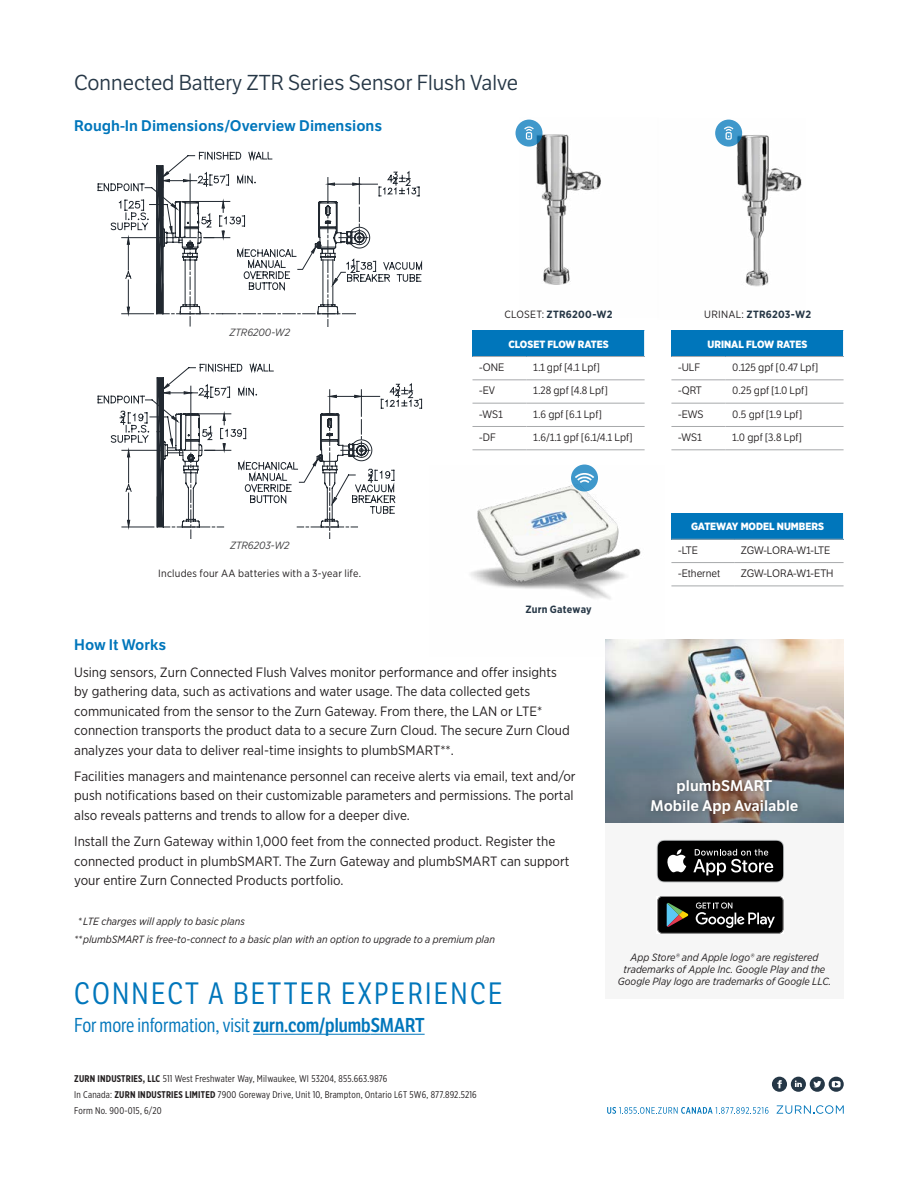
<style>
.page{position:relative;width:918px;height:1188px;background:#fff}
.page>*{position:absolute;margin:0;border:0;box-sizing:border-box;transform-origin:0 0}
.t1{font:30px "LFT Etica Condensed";letter-spacing:.075em;color:#0076bb}
.t2{font:21px "LFT Etica Bk";color:#263746}
.t3{font:19.5px "LFT Etica Condensed";color:#0076bb}
.t4{font:15px "LFT Etica SB";color:#0076bb}
.t5{font:15px/19.5px "LFT Etica SB";color:#fff;text-align:center}
.t6{font:13.5px/19.5px "Gotham Narrow";color:#231f20}
.t7{font:italic 10.5px/12px "Gotham Narrow";color:#231f20}
.t8{font:10.5px "LFT Etica Bk";color:#231f20}
.t9{font:900 10.5px "Gotham Narrow";color:#fff}
.t10{font:700 10.5px "Gotham Narrow";letter-spacing:.02em;color:#263746}
.t11{font:10.5px "Gotham Narrow";letter-spacing:.02em;color:#231f20}
.t12{font:italic 10.5px "Gotham Narrow";color:#414042}
.t13{font:9.75px/15.6px "Gotham X Narrow";letter-spacing:.02em;color:#231f20}
.s1{font-weight:400;color:#231f20}
.s2{font-weight:600}
.s3{font-weight:700}
</style>
<div class="page">
<svg style="left:772px;top:1077px;width:72px;height:15px"></svg>
<svg style="left:607px;top:1107px;width:162px;height:7px"></svg>
<svg style="left:777px;top:1105px;width:67px;height:9px"></svg>
<svg style="left:98px;top:151px;width:324px;height:176px"></svg>
<svg style="left:98px;top:363px;width:324px;height:176px"></svg>
<img style="left:526px;top:119px;width:276px;height:168px">
<svg style="left:516px;top:120px;width:27px;height:27px"></svg>
<svg style="left:715px;top:120px;width:27px;height:27px"></svg>
<img style="left:470px;top:485px;width:171px;height:115px">
<svg style="left:571px;top:465px;width:27px;height:27px"></svg>
<hr style="left:253px;top:1034px;width:118px;height:1px;background:#0076bb">
<hr style="left:371px;top:1034px;width:54px;height:1px;background:#0076bb">
<div style="left:605px;top:812px;width:239px;height:187px;background:#f6f6f6"></div>
<svg style="left:657px;top:896px;width:126px;height:38px;background:#2a2c2b"></svg>
<svg style="left:657px;top:840px;width:127px;height:42px;background:#303030"></svg>
<img style="left:605px;top:639px;width:239px;height:183px">
<div style="left:645px;top:774px;width:159px;height:46px;background:#231f20;opacity:.45"></div>
<div style="left:472px;top:330px;width:173px;height:27px;background:#0076bb"></div>
<hr style="left:472px;top:380px;width:54px;height:1px;background:#a7a9ac">
<hr style="left:526px;top:380px;width:119px;height:1px;background:#a7a9ac">
<hr style="left:472px;top:403px;width:54px;height:1px;background:#a7a9ac">
<hr style="left:526px;top:403px;width:119px;height:1px;background:#a7a9ac">
<hr style="left:472px;top:426px;width:54px;height:1px;background:#a7a9ac">
<hr style="left:526px;top:426px;width:119px;height:1px;background:#a7a9ac">
<svg style="left:644px;top:330px;width:1px;height:26px"></svg>
<hr style="left:472px;top:356px;width:54px;height:1px;background:#a7a9ac">
<hr style="left:526px;top:356px;width:119px;height:1px;background:#a7a9ac">
<hr style="left:472px;top:450px;width:54px;height:1px;background:#a7a9ac">
<hr style="left:526px;top:450px;width:119px;height:1px;background:#a7a9ac">
<div style="left:671px;top:330px;width:173px;height:27px;background:#0076bb"></div>
<hr style="left:671px;top:380px;width:54px;height:1px;background:#a7a9ac">
<hr style="left:725px;top:380px;width:119px;height:1px;background:#a7a9ac">
<hr style="left:671px;top:403px;width:54px;height:1px;background:#a7a9ac">
<hr style="left:725px;top:403px;width:119px;height:1px;background:#a7a9ac">
<hr style="left:725px;top:426px;width:119px;height:1px;background:#a7a9ac">
<svg style="left:843px;top:330px;width:1px;height:26px"></svg>
<hr style="left:671px;top:426px;width:54px;height:1px;background:#a7a9ac">
<hr style="left:671px;top:356px;width:54px;height:1px;background:#a7a9ac">
<hr style="left:725px;top:356px;width:119px;height:1px;background:#a7a9ac">
<hr style="left:671px;top:450px;width:54px;height:1px;background:#a7a9ac">
<hr style="left:725px;top:450px;width:119px;height:1px;background:#a7a9ac">
<div style="left:671px;top:513px;width:173px;height:26px;background:#0076bb"></div>
<hr style="left:734px;top:562px;width:110px;height:1px;background:#a7a9ac">
<svg style="left:843px;top:513px;width:1px;height:26px"></svg>
<hr style="left:671px;top:562px;width:63px;height:1px;background:#a7a9ac">
<hr style="left:671px;top:539px;width:63px;height:1px;background:#a7a9ac">
<hr style="left:734px;top:539px;width:110px;height:1px;background:#a7a9ac">
<hr style="left:671px;top:586px;width:63px;height:1px;background:#a7a9ac">
<hr style="left:734px;top:586px;width:110px;height:1px;background:#a7a9ac">
<h2 class="t2" style="left:74px;top:70px;width:445px">Connected Battery ZTR Series Sensor Flush Valve</h2>
<p class="t4" style="left:74px;top:117px;width:310px">Rough-In Dimensions/Overview Dimensions</p>
<p class="t12" style="left:230px;top:326px;width:62px">ZTR6200-W2</p>
<p class="t12" style="left:230px;top:538px;width:61px">ZTR6203-W2</p>
<p class="t11" style="left:158px;top:567px;width:204px">Includes four AA batteries with a 3-year life.</p>
<p class="t10" style="left:505px;top:307px;width:110px"><span class="s1">CLOSET:</span> ZTR6200-W2</p>
<p class="t10" style="left:704px;top:307px;width:108px"><span class="s1">URINAL:</span> ZTR6203-W2</p>
<p class="t9" style="left:508px;top:337px;width:102px">CLOSET FLOW RATES</p>
<p class="t8" style="left:479px;top:361px;width:27px">-ONE</p>
<p class="t8" style="left:533px;top:361px;width:68px">1.1 gpf [4.1 Lpf]</p>
<p class="t8" style="left:479px;top:384px;width:18px">-EV</p>
<p class="t8" style="left:533px;top:384px;width:76px">1.28 gpf [4.8 Lpf]</p>
<p class="t8" style="left:479px;top:408px;width:25px">-WS1</p>
<p class="t8" style="left:533px;top:408px;width:70px">1.6 gpf [6.1 Lpf]</p>
<p class="t8" style="left:479px;top:431px;width:18px">-DF</p>
<p class="t8" style="left:533px;top:431px;width:101px">1.6/1.1 gpf [6.1/4.1 Lpf]</p>
<p class="t10" style="left:525px;top:603px;width:68px">Zurn Gateway</p>
<p class="t9" style="left:708px;top:337px;width:101px">URINAL FLOW RATES</p>
<p class="t8" style="left:678px;top:361px;width:23px">-ULF</p>
<p class="t8" style="left:732px;top:361px;width:88px">0.125 gpf [0.47 Lpf]</p>
<p class="t8" style="left:678px;top:384px;width:25px">-QRT</p>
<p class="t8" style="left:732px;top:384px;width:77px">0.25 gpf [1.0 Lpf]</p>
<p class="t8" style="left:678px;top:408px;width:27px">-EWS</p>
<p class="t8" style="left:732px;top:408px;width:72px">0.5 gpf [1.9 Lpf]</p>
<p class="t8" style="left:678px;top:431px;width:25px">-WS1</p>
<p class="t8" style="left:732px;top:431px;width:72px">1.0 gpf [3.8 Lpf]</p>
<p class="t9" style="left:691px;top:520px;width:134px">GATEWAY MODEL NUMBERS</p>
<p class="t8" style="left:678px;top:544px;width:21px">-LTE</p>
<p class="t8" style="left:741px;top:544px;width:91px">ZGW-LORA-W1-LTE</p>
<p class="t8" style="left:678px;top:567px;width:44px">-Ethernet</p>
<p class="t8" style="left:741px;top:567px;width:94px">ZGW-LORA-W1-ETH</p>
<p class="t4" style="left:74px;top:636px;width:94px">How It Works</p>
<p class="t6" style="left:74px;top:662px;width:497px">Using sensors, Zurn Connected Flush Valves monitor performance and offer insights by gathering data, such as activations and water usage. The data collected gets communicated from the sensor to the Zurn Gateway. From there, the LAN or LTE* connection transports the product data to a secure Zurn Cloud. The secure Zurn Cloud analyzes your data to deliver real-time insights to plumbSMART**.</p>
<p class="t6" style="left:74px;top:766px;width:503px">Facilities managers and maintenance personnel can receive alerts via email, text and/or push notifications based on their customizable parameters and permissions. The portal also reveals patterns and trends to allow for a deeper dive.</p>
<p class="t6" style="left:74px;top:831px;width:497px">Install the Zurn Gateway within 1,000 feet from the connected product. Register the connected product in plumbSMART. The Zurn Gateway and plumbSMART can support your entire Zurn Connected Products portfolio.</p>
<p class="t7" style="left:74px;top:912px;width:422px;line-height:17.9px;text-indent:3px">* LTE charges will apply to basic plans<br>**plumbSMART is free-to-connect to a basic plan with an option to upgrade to a premium plan</p>
<h1 class="t1" style="left:74px;top:976px;width:430px">CONNECT A BETTER EXPERIENCE</h1>
<h3 class="t3" style="left:74px;top:1014px;width:352px">For more information, visit <span class="s2">zurn.com/plumbSMART</span></h3>
<p class="t13" style="left:74px;top:1071px;width:404px"><span class="s3">ZURN INDUSTRIES, LLC</span> 511 West Freshwater Way, Milwaukee, WI 53204, 855.663.9876<br>In Canada: <span class="s3">ZURN INDUSTRIES LIMITED</span> 7900 Goreway Drive, Unit 10, Brampton, Ontario L6T 5W6, 877.892.5216<br>Form No. 900-015, 6/20</p>
<p class="t5" style="left:650px;top:776px;width:150px">plumbSMART<br>Mobile App Available</p>
<p class="t7" style="left:618px;top:951px;width:215px;text-align:center">App Store® and Apple logo® are registered trademarks of Apple Inc. Google Play and the<br>Google Play logo are trademarks of Google LLC.</p>
</div>
